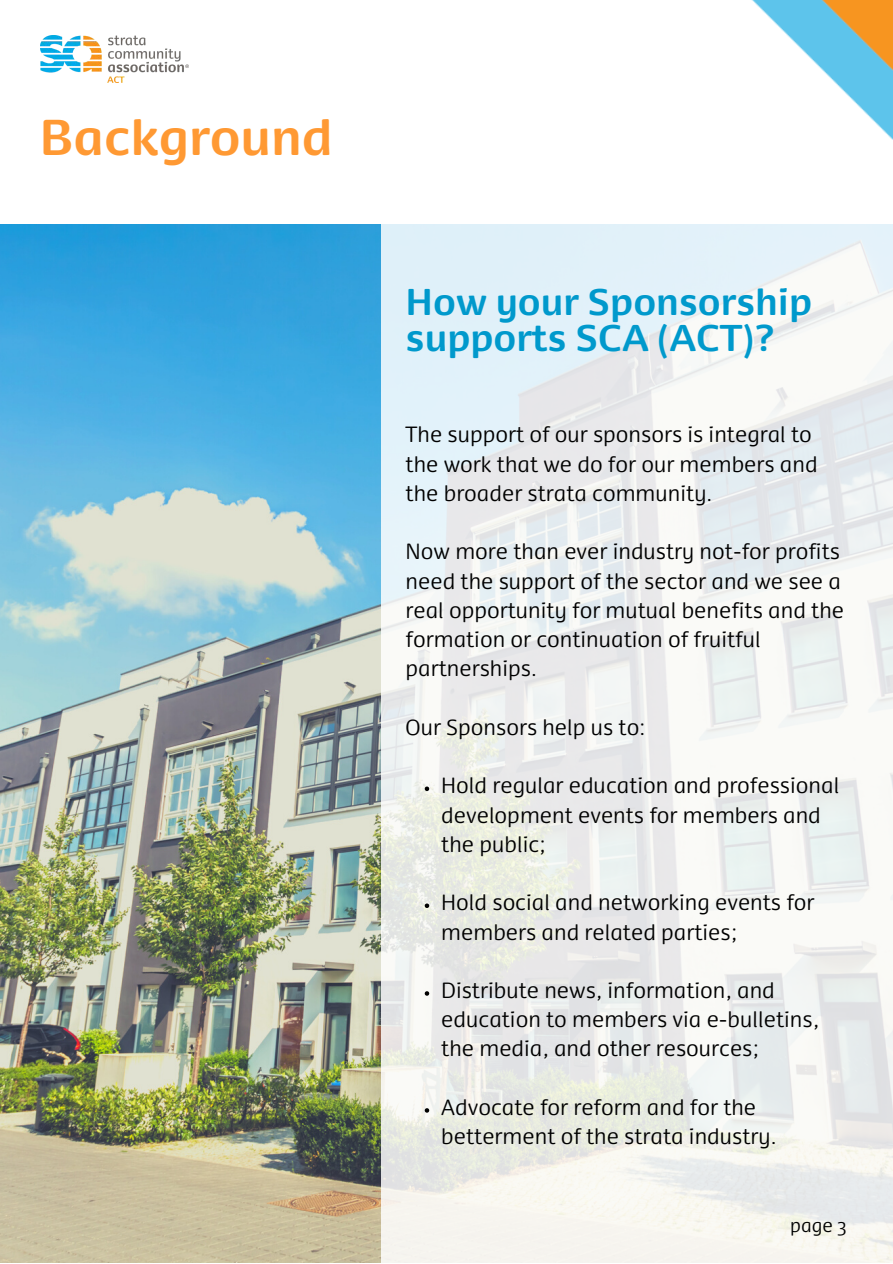
<style>
.page{position:relative;width:893px;height:1264px;background:#fff}
.page>*{position:absolute;margin:0;border:0;box-sizing:border-box;transform-origin:0 0}
.t1{font:700 48px "Dancer Pro";color:#f93}
.t2{font:700 35.55px/35.2px "Dancer Pro";color:#09c}
.t3{font:300 21px/29.2px "Dancer Pro";color:#000}
.t4{font:300 18px "Dancer Pro";color:#000}
</style>
<div class="page">
<img style="left:752px;top:0;width:140px;height:140px">
<img style="left:0;top:224px;width:381px;height:1037px">
<svg style="left:381px;top:224px;width:511px;height:1038px"></svg>
<img style="left:40px;top:35px;width:148px;height:48px">
<svg style="left:424px;top:786px;width:5px;height:5px"></svg>
<svg style="left:424px;top:903px;width:5px;height:5px"></svg>
<svg style="left:424px;top:991px;width:5px;height:4px"></svg>
<svg style="left:424px;top:1108px;width:5px;height:4px"></svg>
<p class="t1" style="left:40px;top:119px;width:295px">Background</p>
<p class="t2" style="left:405px;top:289px;width:408px">How your Sponsorship supports SCA (ACT)?</p>
<p class="t3" style="left:405px;top:422px;width:413px">The support of our sponsors is integral to the work that we do for our members and the broader strata community.</p>
<p class="t3" style="left:405px;top:539px;width:440px">Now more than ever industry not-for profits need the support of the sector and we see a real opportunity for mutual benefits and the formation or continuation of fruitful partnerships.</p>
<p class="t3" style="left:405px;top:714px;width:241px">Our Sponsors help us to:</p>
<p class="t3" style="left:441px;top:773px;width:399px">Hold regular education and professional development events for members and the public;</p>
<p class="t3" style="left:441px;top:889px;width:375px">Hold social and networking events for members and related parties;</p>
<p class="t3" style="left:441px;top:977px;width:379px">Distribute news, information, and education to members via e-bulletins, the media, and other resources;</p>
<p class="t3" style="left:441px;top:1094px;width:337px">Advocate for reform and for the betterment of the strata industry.</p>
<p class="t4" style="left:790px;top:1217px;width:58px">page 3</p>
</div>
